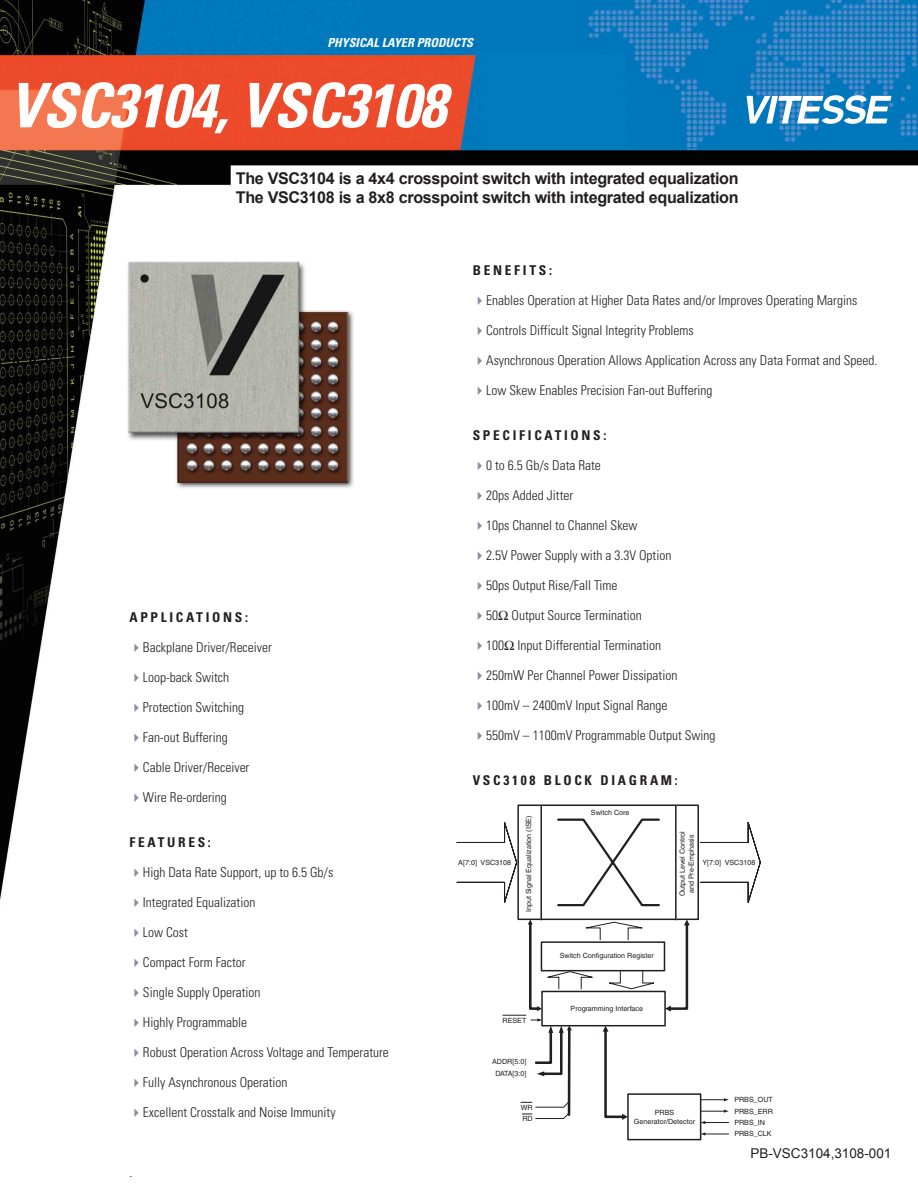
<style>
.page{position:relative;width:918px;height:1188px;background:#fff}
.page>*{position:absolute;margin:0;border:0;box-sizing:border-box;transform-origin:0 0}
.t1{font:italic 700 condensed 61.5px "Univers";letter-spacing:-.015em;color:#fff}
.t2{font:700 16.2px/19.2px "Arial";letter-spacing:-.02em;color:#231f20}
.t3{font:300 condensed 13.5px "Univers";color:#231f20}
.t4{font:700 condensed 13.5px "Univers";letter-spacing:.2em;color:#231f20}
.t5{font:13.5px "Arial";color:#231f20}
.t6{font:italic 700 condensed 12.3px "Univers";color:#fff}
.t7{font:7.2px/11.1px "Helvetica";color:#231f20;text-align:center}
.t8{font:7.2px/12px "Helvetica";letter-spacing:-.02em;color:#231f20;text-align:center}
</style>
<div class="page">
<img style="left:0;top:0;width:918px;height:901px">
<svg style="left:747px;top:95px;width:145px;height:29px"></svg>
<div style="left:456px;top:804px;width:317px;height:337px;background:#fff"></div>
<svg style="left:700px;top:822px;width:61px;height:81px"></svg>
<svg style="left:557px;top:818px;width:103px;height:89px"></svg>
<div style="left:627px;top:1093px;width:74px;height:47px;border:2px solid #231f20"></div>
<svg style="left:701px;top:1098px;width:28px;height:3px"></svg>
<svg style="left:701px;top:1110px;width:28px;height:3px"></svg>
<svg style="left:701px;top:1121px;width:28px;height:3px"></svg>
<svg style="left:701px;top:1132px;width:28px;height:4px"></svg>
<svg style="left:503px;top:920px;width:187px;height:200px"></svg>
<svg style="left:456px;top:822px;width:61px;height:81px"></svg>
<div style="left:517px;top:805px;width:182px;height:115px;border:2px solid #231f20"></div>
<hr style="left:540px;top:806px;width:2px;height:114px;background:#231f20">
<hr style="left:675px;top:806px;width:2px;height:114px;background:#231f20">
<img style="left:121px;top:253px;width:243px;height:247px">
<svg style="left:135px;top:644px;width:4px;height:8px"></svg>
<svg style="left:135px;top:674px;width:4px;height:8px"></svg>
<svg style="left:135px;top:704px;width:4px;height:8px"></svg>
<svg style="left:135px;top:734px;width:4px;height:8px"></svg>
<svg style="left:135px;top:764px;width:4px;height:8px"></svg>
<svg style="left:135px;top:794px;width:4px;height:8px"></svg>
<svg style="left:135px;top:869px;width:4px;height:8px"></svg>
<svg style="left:478px;top:296px;width:4px;height:9px"></svg>
<svg style="left:478px;top:326px;width:4px;height:9px"></svg>
<svg style="left:478px;top:356px;width:4px;height:9px"></svg>
<svg style="left:478px;top:386px;width:4px;height:9px"></svg>
<svg style="left:478px;top:461px;width:4px;height:9px"></svg>
<svg style="left:478px;top:491px;width:4px;height:9px"></svg>
<svg style="left:478px;top:521px;width:4px;height:9px"></svg>
<svg style="left:478px;top:551px;width:4px;height:9px"></svg>
<svg style="left:478px;top:581px;width:4px;height:9px"></svg>
<svg style="left:478px;top:611px;width:4px;height:9px"></svg>
<svg style="left:499px;top:611px;width:9px;height:9px"></svg>
<svg style="left:478px;top:641px;width:4px;height:9px"></svg>
<svg style="left:505px;top:641px;width:9px;height:9px"></svg>
<svg style="left:478px;top:671px;width:4px;height:9px"></svg>
<svg style="left:478px;top:701px;width:4px;height:9px"></svg>
<svg style="left:478px;top:731px;width:4px;height:9px"></svg>
<p class="t6" style="left:327px;top:38px;width:147px">PHYSICAL LAYER PRODUCTS</p>
<h1 class="t1" style="left:9px;top:83px;width:439px">VSC3104, VSC3108</h1>
<p class="t2" style="left:236px;top:169px;width:504px">The VSC3104 is a 4x4 crosspoint switch with integrated equalization<br>The VSC3108 is a 8x8 crosspoint switch with integrated equalization</p>
<p class="t4" style="left:129px;top:613px;width:120px">APPLICATIONS:</p>
<p class="t3" style="left:143px;top:643px;width:130px">Backplane Driver/Receiver</p>
<p class="t3" style="left:143px;top:673px;width:88px">Loop-back Switch</p>
<p class="t3" style="left:143px;top:703px;width:103px">Protection Switching</p>
<p class="t3" style="left:143px;top:733px;width:86px">Fan-out Buffering</p>
<p class="t3" style="left:143px;top:763px;width:108px">Cable Driver/Receiver</p>
<p class="t3" style="left:143px;top:793px;width:85px">Wire Re-ordering</p>
<p class="t4" style="left:129px;top:838px;width:83px">FEATURES:</p>
<p class="t3" style="left:143px;top:868px;width:192px">High Data Rate Support, up to 6.5 Gb/s</p>
<p class="t3" style="left:143px;top:898px;width:114px">Integrated Equalization</p>
<p class="t3" style="left:143px;top:928px;width:46px">Low Cost</p>
<p class="t3" style="left:143px;top:958px;width:104px">Compact Form Factor</p>
<p class="t3" style="left:143px;top:988px;width:119px">Single Supply Operation</p>
<p class="t3" style="left:143px;top:1018px;width:106px">Highly Programmable</p>
<p class="t3" style="left:143px;top:1048px;width:247px">Robust Operation Across Voltage and Temperature</p>
<p class="t3" style="left:143px;top:1078px;width:146px">Fully Asynchronous Operation</p>
<p class="t3" style="left:143px;top:1108px;width:194px">Excellent Crosstalk and Noise Immunity</p>
<p class="t3" style="left:129px;top:1168px;width:4px">.</p>
<p class="t4" style="left:473px;top:265px;width:81px">BENEFITS:</p>
<p class="t3" style="left:486px;top:295px;width:373px">Enables Operation at Higher Data Rates and/or Improves Operating Margins</p>
<p class="t3" style="left:486px;top:325px;width:209px">Controls Difficult Signal Integrity Problems</p>
<p class="t3" style="left:486px;top:355px;width:393px">Asynchronous Operation Allows Application Across any Data Format and Speed.</p>
<p class="t3" style="left:486px;top:385px;width:228px">Low Skew Enables Precision Fan-out Buffering</p>
<p class="t4" style="left:473px;top:430px;width:135px">SPECIFICATIONS:</p>
<p class="t3" style="left:486px;top:460px;width:116px">0 to 6.5 Gb/s Data Rate</p>
<p class="t3" style="left:486px;top:490px;width:88px">20ps Added Jitter</p>
<p class="t3" style="left:486px;top:520px;width:153px">10ps Channel to Channel Skew</p>
<p class="t3" style="left:486px;top:550px;width:187px">2.5V Power Supply with a 3.3V Option</p>
<p class="t3" style="left:486px;top:580px;width:133px">50ps Output Rise/Fall Time</p>
<p class="t3" style="left:486px;top:610px;width:157px">50 Output Source Termination</p>
<p class="t3" style="left:486px;top:640px;width:177px">100 Input Differential Termination</p>
<p class="t3" style="left:486px;top:670px;width:193px">250mW Per Channel Power Dissipation</p>
<p class="t3" style="left:486px;top:700px;width:183px">100mV – 2400mV Input Signal Range</p>
<p class="t3" style="left:486px;top:730px;width:231px">550mV – 1100mV Programmable Output Swing</p>
<p class="t4" style="left:473px;top:775px;width:207px">VSC3108 BLOCK DIAGRAM:</p>
<p class="t7" style="left:591px;top:807px;width:40px">Switch Core</p>
<p class="t7" style="left:524px;top:912px;width:99px;rotate:-90deg">Input Signal Equalization (ISE)</p>
<p class="t7" style="left:679px;top:896px;width:67px;line-height:8.7px;rotate:-90deg">Output Level Control and Pre-Emphasis</p>
<p class="t7" style="left:458px;top:858px;width:54px">A[7:0] VSC3108</p>
<p class="t7" style="left:702px;top:857px;width:54px">Y[7:0] VSC3108</p>
<p class="t7" style="left:560px;top:950px;width:96px">Switch Configuration Register</p>
<p class="t7" style="left:503px;top:1016px;width:25px">RESET</p>
<p class="t8" style="left:492px;top:1056px;width:36px">ADDR[5:0]<br>DATA[3:0]</p>
<p class="t7" style="left:521px;top:1102px;width:13px;text-align:left">WR<br>RD</p>
<p class="t7" style="left:571px;top:1003px;width:74px">Programming Interface</p>
<p class="t7" style="left:634px;top:1109px;width:63px;line-height:8.7px">PRBS<br>Generator/Detector</p>
<p class="t7" style="left:734px;top:1095px;width:40px;text-align:left">PRBS_OUT<br>PRBS_ERR<br>PRBS_IN<br>PRBS_CLK</p>
<p class="t5" style="left:750px;top:1146px;width:143px">PB-VSC3104,3108-001</p>
</div>
